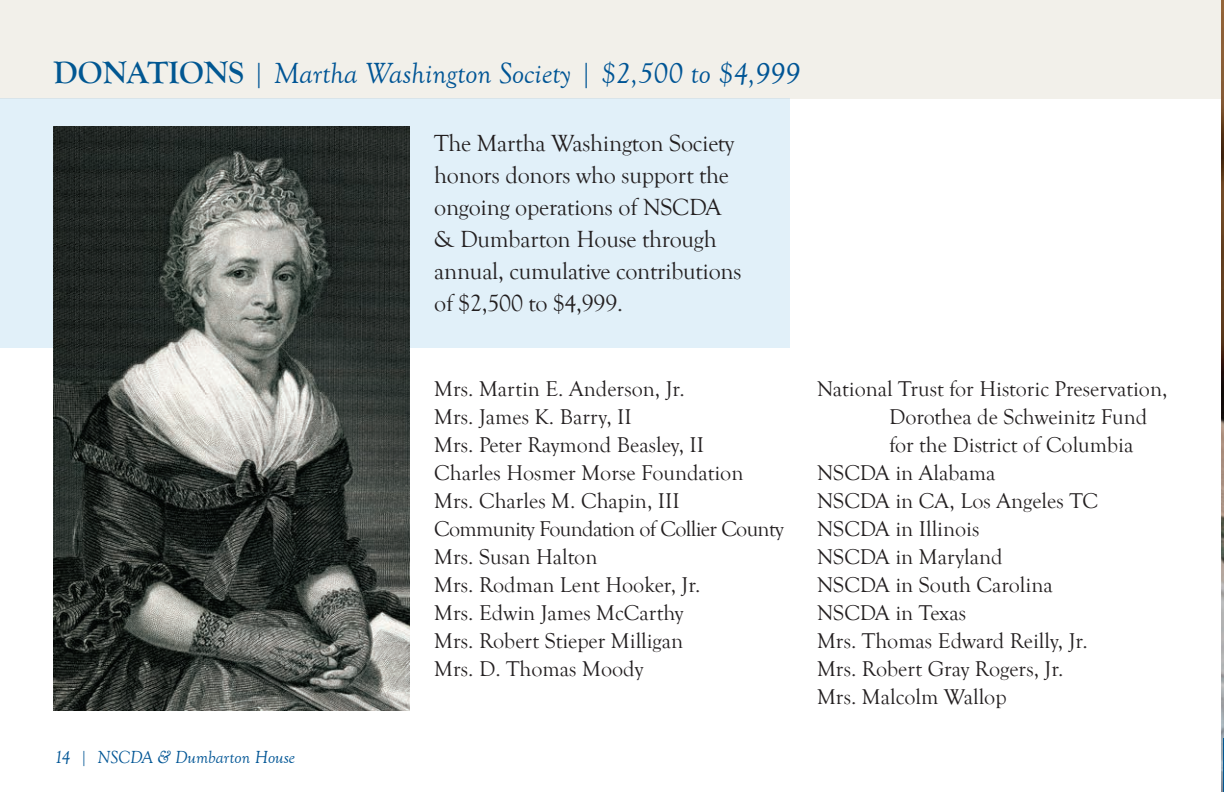
<style>
.page{position:relative;width:1224px;height:792px;background:#fff}
.page>*{position:absolute;margin:0;border:0;box-sizing:border-box;transform-origin:0 0}
.t1{font:italic 30px "Goudy Old Style T";color:#005595}
.t2{font:24px/32px "Goudy Old Style T";letter-spacing:-.01em;color:#231f20}
.t3{font:22px/28px "Goudy Old Style T";color:#231f20}
.t4{font:italic 18px "Goudy Old Style T";color:#005595}
.s1{font-weight:700;font-style:normal;font-size:32px;color:#015792}
</style>
<div class="page">
<div style="left:0;top:0;width:1224px;height:98px;background:#f2f0ea"></div>
<div style="left:0;top:98px;width:790px;height:250px;background:#e1f0f9"></div>
<img style="left:54px;top:126px;width:355px;height:585px">
<img style="left:1221px;top:0;width:3px;height:792px">
<hr style="left:1223px;top:739px;width:1px;height:53px;background:#015792">
<h1 class="t1" style="left:54px;top:57px;width:748px"><span class="s1">DONATIONS</span> | Martha Washington Society | $2,500 to $4,999</h1>
<p class="t2" style="left:434px;top:127px;width:309px">The Martha Washington Society honors donors who support the ongoing operations of NSCDA &amp; Dumbarton House through annual, cumulative contributions of $2,500 to $4,999.</p>
<p class="t4" style="left:54px;top:748px;width:243px">14 | NSCDA &amp; Dumbarton House</p>
<p class="t3" style="left:434px;top:376px;width:351px">Mrs. Martin E. Anderson, Jr.<br>Mrs. James K. Barry, II<br>Mrs. Peter Raymond Beasley, II<br>Charles Hosmer Morse Foundation<br>Mrs. Charles M. Chapin, III<br>Community Foundation of Collier County<br>Mrs. Susan Halton<br>Mrs. Rodman Lent Hooker, Jr.<br>Mrs. Edwin James McCarthy<br>Mrs. Robert Stieper Milligan<br>Mrs. D. Thomas Moody</p>
<p class="t3" style="left:817px;top:376px;width:352px">National Trust for Historic Preservation,</p>
<p class="t3" style="left:889px;top:404px;width:260px">Dorothea de Schweinitz Fund</p>
<p class="t3" style="left:889px;top:432px;width:246px">for the District of Columbia</p>
<p class="t3" style="left:817px;top:460px;width:180px">NSCDA in Alabama</p>
<p class="t3" style="left:817px;top:488px;width:283px">NSCDA in CA, Los Angeles TC</p>
<p class="t3" style="left:817px;top:516px;width:164px">NSCDA in Illinois</p>
<p class="t3" style="left:817px;top:544px;width:187px">NSCDA in Maryland</p>
<p class="t3" style="left:817px;top:572px;width:237px">NSCDA in South Carolina</p>
<p class="t3" style="left:817px;top:600px;width:151px">NSCDA in Texas</p>
<p class="t3" style="left:817px;top:628px;width:272px">Mrs. Thomas Edward Reilly, Jr.</p>
<p class="t3" style="left:817px;top:656px;width:248px">Mrs. Robert Gray Rogers, Jr.</p>
<p class="t3" style="left:817px;top:684px;width:191px">Mrs. Malcolm Wallop</p>
</div>
